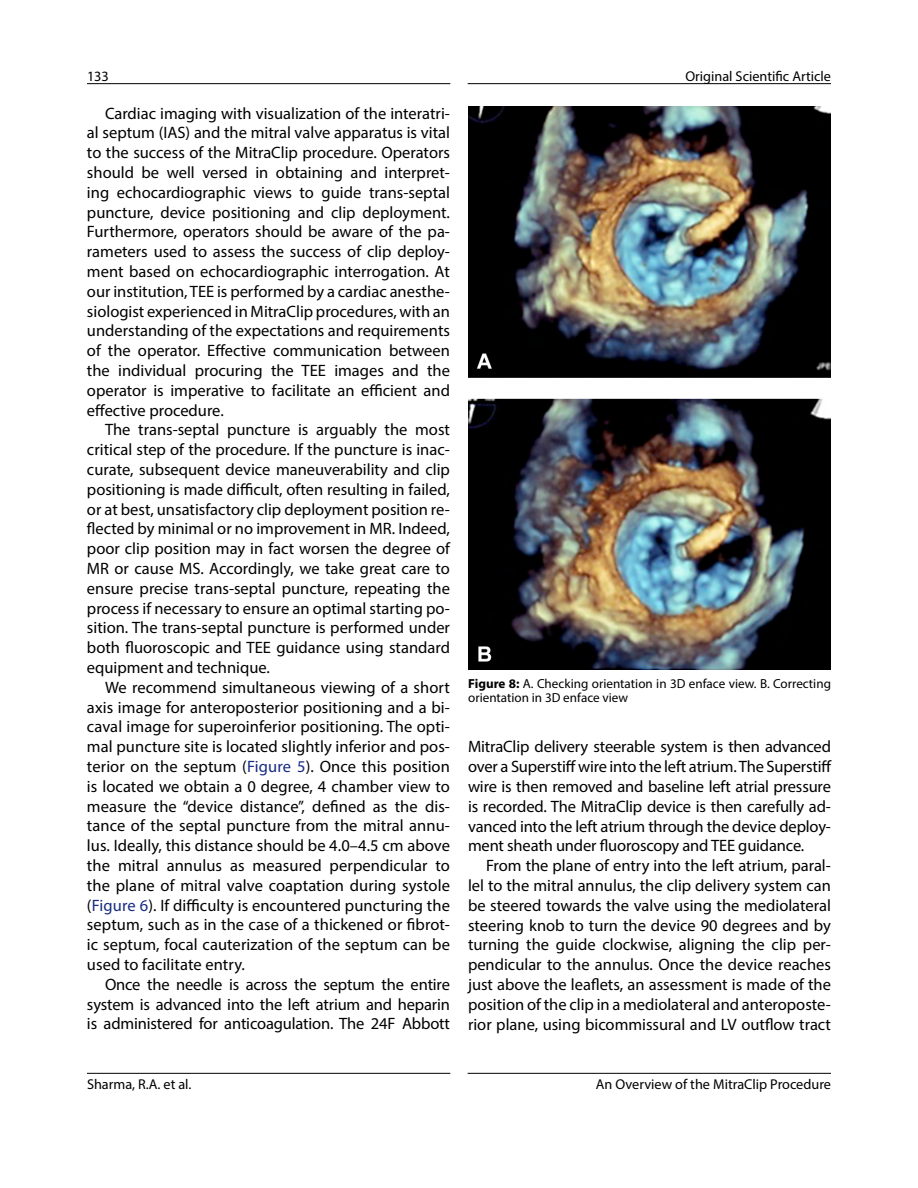
<style>
.page{position:relative;width:918px;height:1188px;background:#fff}
.page>*{position:absolute;margin:0;border:0;box-sizing:border-box;transform-origin:0 0}
.t1{font:16.5px/19.8px "Myriad Pro";color:#000;text-align:justify}
.t2{font:14.25px "Myriad Pro";color:#000}
.t3{font:13.2px/14.2px "Myriad Pro";color:#000}
.s1{color:#162b82}
.s2{font-weight:700}
</style>
<div class="page">
<hr style="left:87px;top:1073px;width:363px;height:1px;background:#000">
<hr style="left:468px;top:1073px;width:363px;height:1px;background:#000">
<hr style="left:87px;top:83px;width:363px;height:1px;background:#000">
<hr style="left:468px;top:83px;width:363px;height:1px;background:#000">
<img style="left:468px;top:106px;width:363px;height:271px">
<img style="left:468px;top:398px;width:363px;height:271px">
<p class="t2" style="left:87px;top:67px;width:23px">133</p>
<p class="t2" style="left:685px;top:67px;width:147px">Original Scientific Article</p>
<p class="t1" style="left:87px;top:103px;width:365px;text-indent:18px">Cardiac imaging with visualization of the interatri&shy;al septum (IAS) and the mitral valve apparatus is vital to the success of the MitraClip procedure. Operators should be well versed in obtaining and interpret&shy;ing echocardiographic views to guide trans-septal puncture, device positioning and clip deployment.<br>Furthermore, operators should be aware of the pa&shy;rameters used to assess the success of clip deploy&shy;ment based on echocardiographic interrogation. At our institution, TEE is performed by a cardiac anesthe&shy;siologist experienced in MitraClip procedures, with an understanding of the expectations and requirements of the operator. Effective communication between the individual procuring the TEE images and the operator is imperative to facilitate an efficient and effective procedure.</p>
<p class="t1" style="left:87px;top:420px;width:365px;text-indent:18px">The trans-septal puncture is arguably the most critical step of the procedure. If the puncture is inac&shy;curate, subsequent device maneuverability and clip positioning is made difficult, often resulting in failed, or at best, unsatisfactory clip deployment position re&shy;flected by minimal or no improvement in MR. Indeed, poor clip position may in fact worsen the degree of MR or cause MS. Accordingly, we take great care to ensure precise trans-septal puncture, repeating the process if necessary to ensure an optimal starting po&shy;sition. The trans-septal puncture is performed under both fluoroscopic and TEE guidance using standard equipment and technique.</p>
<p class="t1" style="left:87px;top:677px;width:365px;text-indent:18px">We recommend simultaneous viewing of a short axis image for anteroposterior positioning and a bi&shy;caval image for superoinferior positioning. The opti&shy;mal puncture site is located slightly inferior and pos&shy;terior on the septum (<span class="s1">Figure 5</span>). Once this position is located we obtain a 0 degree, 4 chamber view to measure the “device distance”, defined as the dis&shy;tance of the septal puncture from the mitral annu&shy;lus. Ideally, this distance should be 4.0–4.5 cm above the mitral annulus as measured perpendicular to the plane of mitral valve coaptation during systole (<span class="s1">Figure 6</span>). If difficulty is encountered puncturing the septum, such as in the case of a thickened or fibrot&shy;ic septum, focal cauterization of the septum can be used to facilitate entry.</p>
<p class="t1" style="left:87px;top:974px;width:364px;text-indent:18px">Once the needle is across the septum the entire system is advanced into the left atrium and heparin is administered for anticoagulation. The 24F Abbott</p>
<p class="t3" style="left:468px;top:676px;width:364px"><span class="s2">Figure 8:</span> A. Checking orientation in 3D enface view. B. Correcting orientation in 3D enface view</p>
<p class="t1" style="left:468px;top:737px;width:365px">MitraClip delivery steerable system is then advanced over a Superstiff wire into the left atrium. The Superstiff wire is then removed and baseline left atrial pressure is recorded. The MitraClip device is then carefully ad&shy;vanced into the left atrium through the device deploy&shy;ment sheath under fluoroscopy and TEE guidance.</p>
<p class="t1" style="left:468px;top:855px;width:365px;text-indent:18px">From the plane of entry into the left atrium, paral&shy;lel to the mitral annulus, the clip delivery system can be steered towards the valve using the mediolateral steering knob to turn the device 90 degrees and by turning the guide clockwise, aligning the clip per&shy;pendicular to the annulus. Once the device reaches just above the leaflets, an assessment is made of the position of the clip in a mediolateral and anteroposte&shy;rior plane, using bicommissural and LV outflow tract</p>
<p class="t2" style="left:87px;top:1075px;width:106px">Sharma, R.A. et al.</p>
<p class="t2" style="left:596px;top:1075px;width:237px">An Overview of the MitraClip Procedure</p>
</div>
